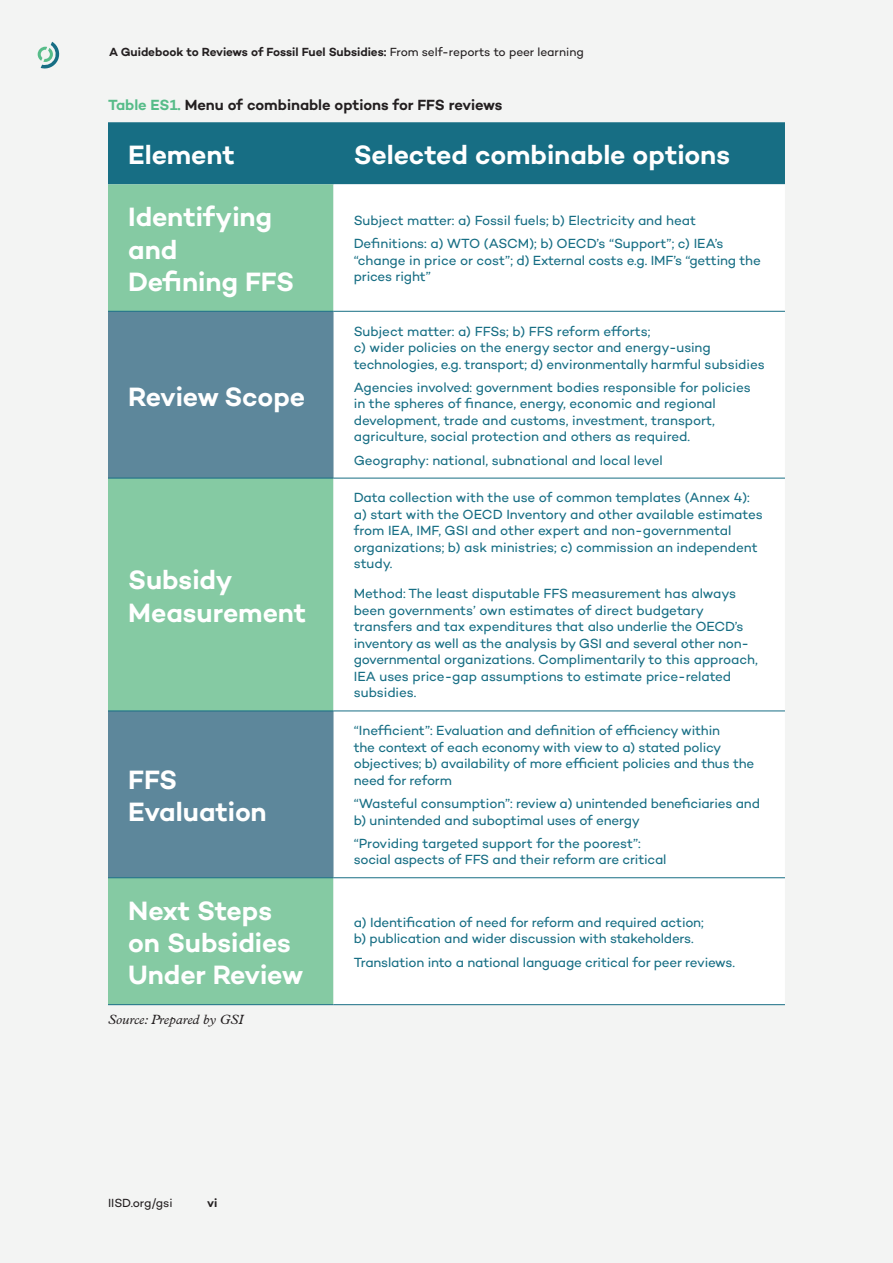
<style>
.page{position:relative;width:893px;height:1263px;background:#f3f4f3}
.page>*{position:absolute;margin:0;border:0;box-sizing:border-box;transform-origin:0 0}
.t1{font:600 27px/32.4px "Campton";letter-spacing:-.005em;color:#fff}
.Table_Heading{font:600 15px "Campton";letter-spacing:-.005em;color:#231f20}
.t2{font:13.5px/16.5px "Campton";letter-spacing:-.01em;color:#176e84}
.Source{font:italic 13.5px "Plantin MT Pro";color:#231f20}
.t3{font:600 12px "Campton";letter-spacing:-.005em;color:#231f20}
.t4{font:12px "Campton";letter-spacing:-.005em;color:#231f20}
.s1{font-weight:400}
.s2{color:#57bc89}
</style>
<div class="page">
<div style="left:108px;top:122px;width:677px;height:62px;background:#176e84"></div>
<div style="left:108px;top:184px;width:225px;height:820px;background:#85caa3"></div>
<div style="left:333px;top:184px;width:452px;height:820px;background:#fff"></div>
<svg style="left:108px;top:312px;width:225px;height:565px;fill:#5d879b"></svg>
<hr style="left:108px;top:311px;width:225px;height:1px;background:#176e84">
<hr style="left:333px;top:311px;width:452px;height:1px;background:#176e84">
<hr style="left:108px;top:1004px;width:225px;height:1px;background:#176e84">
<hr style="left:333px;top:1004px;width:452px;height:1px;background:#176e84">
<hr style="left:333px;top:478px;width:452px;height:1px;background:#176e84">
<hr style="left:108px;top:478px;width:225px;height:1px;background:#176e84">
<hr style="left:108px;top:711px;width:225px;height:1px;background:#176e84">
<hr style="left:333px;top:711px;width:452px;height:1px;background:#176e84">
<hr style="left:108px;top:877px;width:225px;height:1px;background:#176e84">
<hr style="left:333px;top:877px;width:452px;height:1px;background:#176e84">
<svg style="left:38px;top:42px;width:22px;height:27px"></svg>
<p class="t3" style="left:109px;top:44px;width:476px">A Guidebook to Reviews of Fossil Fuel Subsidies: <span class="s1">From self-reports to peer learning</span></p>
<p class="Table_Heading" style="left:108px;top:95px;width:396px"><span class="s2">Table ES1.</span> Menu of combinable options for FFS reviews</p>
<p class="t1" style="left:128px;top:138px;width:108px">Element</p>
<p class="t1" style="left:354px;top:138px;width:378px">Selected combinable options</p>
<p class="t1" style="left:128px;top:200px;width:167px">Identifying and<br>Defining FFS</p>
<p class="t2" style="left:354px;top:212px;width:344px">Subject matter: a) Fossil fuels; b) Electricity and heat</p>
<p class="t2" style="left:354px;top:235px;width:409px">Definitions: a) WTO (ASCM); b) OECD’s “Support”; c) IEA’s “change in price or cost”; d) External costs e.g. IMF’s “getting the prices right”</p>
<p class="t1" style="left:128px;top:379px;width:178px">Review Scope</p>
<p class="t1" style="left:128px;top:563px;width:179px">Subsidy<br>Measurement</p>
<p class="t1" style="left:128px;top:763px;width:140px">FFS<br>Evaluation</p>
<p class="t1" style="left:128px;top:894px;width:177px">Next Steps on Subsidies<br>Under Review</p>
<p class="Source" style="left:108px;top:1012px;width:137px">Source: Prepared by GSI</p>
<p class="t2" style="left:354px;top:322px;width:412px">Subject matter: a) FFSs; b) FFS reform efforts;<br>c) wider policies on the energy sector and energy-using technologies, e.g. transport; d) environmentally harmful subsidies</p>
<p class="t2" style="left:354px;top:379px;width:398px">Agencies involved: government bodies responsible for policies in the spheres of finance, energy, economic and regional development, trade and customs, investment, transport, agriculture, social protection and others as required.</p>
<p class="t2" style="left:354px;top:451px;width:310px">Geography: national, subnational and local level</p>
<p class="t2" style="left:354px;top:489px;width:410px">Data collection with the use of common templates (Annex 4): a) start with the OECD Inventory and other available estimates from IEA, IMF, GSI and other expert and non-governmental organizations; b) ask ministries; c) commission an independent study.</p>
<p class="t2" style="left:354px;top:585px;width:406px">Method: The least disputable FFS measurement has always been governments’ own estimates of direct budgetary transfers and tax expenditures that also underlie the OECD’s inventory as well as the analysis by GSI and several other non&shy;governmental organizations. Complimentarily to this approach, IEA uses price-gap assumptions to estimate price-related subsidies.</p>
<p class="t2" style="left:354px;top:722px;width:402px">“Inefficient”: Evaluation and definition of efficiency within<br>the context of each economy with view to a) stated policy objectives; b) availability of more efficient policies and thus the need for reform</p>
<p class="t2" style="left:354px;top:795px;width:408px">“Wasteful consumption”: review a) unintended beneficiaries and b) unintended and suboptimal uses of energy</p>
<p class="t2" style="left:354px;top:835px;width:314px">“Providing targeted support for the poorest”: social aspects of FFS and their reform are critical</p>
<p class="t2" style="left:354px;top:913px;width:351px">a) Identification of need for reform and required action; b) publication and wider discussion with stakeholders.</p>
<p class="t2" style="left:354px;top:953px;width:383px">Translation into a national language critical for peer reviews.</p>
<p class="t4" style="left:108px;top:1196px;width:66px">IISD.org/gsi</p>
<p class="t3" style="left:207px;top:1195px;width:12px">vi</p>
</div>
